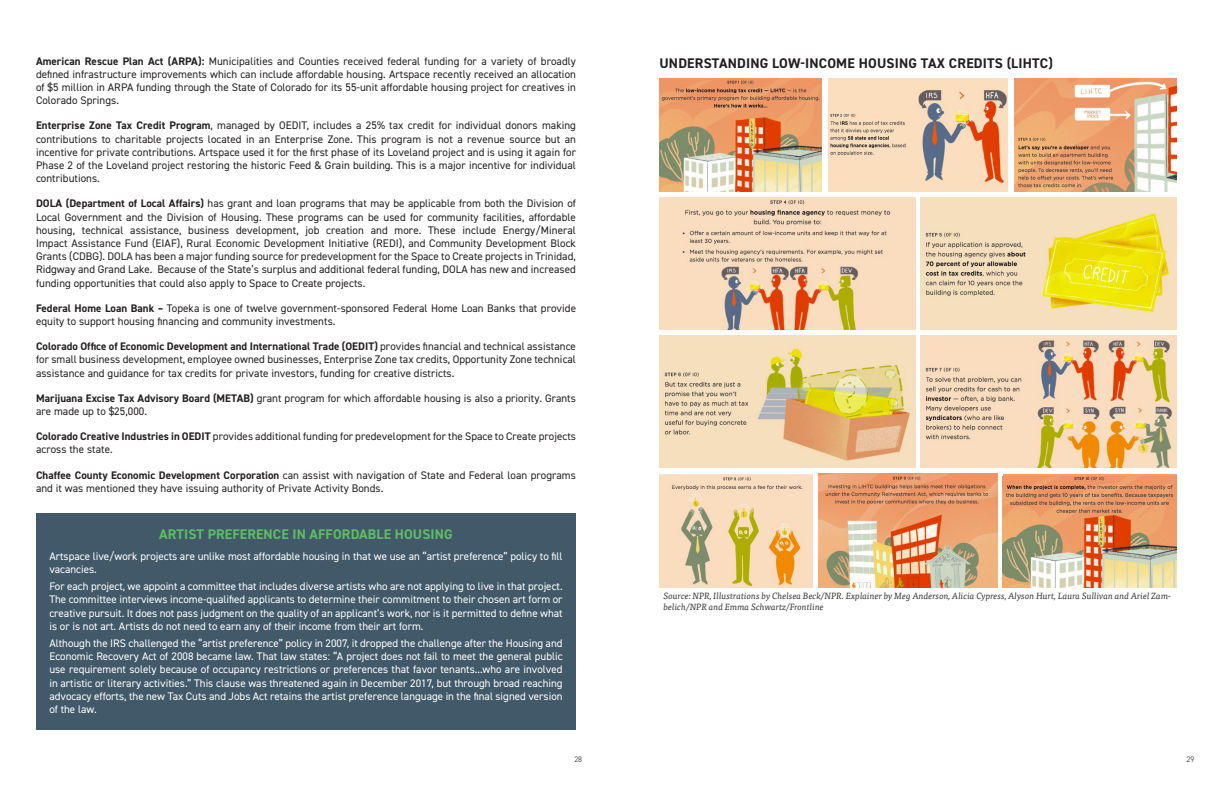
<style>
.page{position:relative;width:1224px;height:792px;background:#fff}
.page>*{position:absolute;margin:0;border:0;box-sizing:border-box;transform-origin:0 0}
.StandardBody{font:700 14px "DIN2014";letter-spacing:.015em;color:#231f20}
.Paragraph_Style_6{font:700 14px "DIN2014";letter-spacing:.01em;color:#5ebd63}
.Bullet_style_2{font:11px/13.2px "DIN2014";letter-spacing:.005em;color:#231f20;text-align:justify}
.Paragraph_Style_6-2{font:11px/13.2px "DIN2014";color:#fff;text-align:justify}
.t1{font:italic 9px/10.8px "Tisa Pro";color:#373a36}
.t2{font:300 8px "DIN2014";color:#231f20}
.s1{font-weight:700}
</style>
<div class="page">
<img style="left:659px;top:197px;width:257px;height:133px">
<img style="left:828px;top:78px;width:180px;height:114px">
<img style="left:920px;top:197px;width:257px;height:133px">
<img style="left:659px;top:476px;width:153px;height:112px">
<div style="left:1003px;top:474px;width:174px;height:114px;background:#f99b6e"></div>
<img style="left:1003px;top:477px;width:174px;height:111px">
<img style="left:659px;top:78px;width:163px;height:114px">
<img style="left:1014px;top:78px;width:163px;height:114px">
<img style="left:659px;top:336px;width:256px;height:132px">
<img style="left:920px;top:336px;width:257px;height:132px">
<img style="left:818px;top:474px;width:179px;height:114px">
<div style="left:36px;top:513px;width:540px;height:217px;background:#415968"></div>
<p class="Bullet_style_2" style="left:36px;top:54px;width:542px"><span class="s1">American Rescue Plan Act (ARPA):</span> Municipalities and Counties received federal funding for a variety of broadly defined infrastructure improvements which can include affordable housing. Artspace recently received an allocation of $5 million in ARPA funding through the State of Colorado for its 55-unit affordable housing project for creatives in Colorado Springs.</p>
<p class="Bullet_style_2" style="left:36px;top:119px;width:542px"><span class="s1">Enterprise Zone Tax Credit Program</span>, managed by OEDIT, includes a 25% tax credit for individual donors making contributions to charitable projects located in an Enterprise Zone. This program is not a revenue source but an incentive for private contributions. Artspace used it for the first phase of its Loveland project and is using it again for Phase 2 of the Loveland project restoring the historic Feed &amp; Grain building. This is a major incentive for individual contributions.</p>
<p class="Bullet_style_2" style="left:36px;top:197px;width:542px"><span class="s1">DOLA (Department of Local Affairs)</span> has grant and loan programs that may be applicable from both the Division of Local Government and the Division of Housing. These programs can be used for community facilities, affordable housing, technical assistance, business development, job creation and more. These include Energy/Mineral Impact Assistance Fund (EIAF), Rural Economic Development Initiative (REDI), and Community Development Block Grants (CDBG). DOLA has been a major funding source for predevelopment for the Space to Create projects in Trinidad, Ridgway and Grand Lake. Because of the State’s surplus and additional federal funding, DOLA has new and increased funding opportunities that could also apply to Space to Create projects.</p>
<p class="Bullet_style_2" style="left:36px;top:301px;width:542px"><span class="s1">Federal Home Loan Bank –</span> Topeka is one of twelve government-sponsored Federal Home Loan Banks that provide equity to support housing financing and community investments.</p>
<p class="Bullet_style_2" style="left:36px;top:340px;width:542px"><span class="s1">Colorado Office of Economic Development and International Trade (OEDIT)</span> provides financial and technical assistance for small business development, employee owned businesses, Enterprise Zone tax credits, Opportunity Zone technical assistance and guidance for tax credits for private investors, funding for creative districts.</p>
<p class="Bullet_style_2" style="left:36px;top:391px;width:541px"><span class="s1">Marijuana Excise Tax Advisory Board (METAB)</span> grant program for which affordable housing is also a priority. Grants are made up to $25,000.</p>
<p class="Bullet_style_2" style="left:36px;top:430px;width:542px"><span class="s1">Colorado Creative Industries in OEDIT</span> provides additional funding for predevelopment for the Space to Create projects across the state.</p>
<p class="Bullet_style_2" style="left:36px;top:468px;width:541px"><span class="s1">Chaffee County Economic Development Corporation</span> can assist with navigation of State and Federal loan programs and it was mentioned they have issuing authority of Private Activity Bonds.</p>
<p class="Paragraph_Style_6" style="left:159px;top:524px;width:295px">ARTIST PREFERENCE IN AFFORDABLE HOUSING</p>
<p class="Paragraph_Style_6-2" style="left:49px;top:549px;width:515px">Artspace live/work projects are unlike most affordable housing in that we use an “artist preference” policy to fill vacancies.</p>
<p class="Paragraph_Style_6-2" style="left:49px;top:580px;width:515px">For each project, we appoint a committee that includes diverse artists who are not applying to live in that project.<br>The committee interviews income-qualified applicants to determine their commitment to their chosen art form or creative pursuit. It does not pass judgment on the quality of an applicant’s work, nor is it permitted to define what is or is not art. Artists do not need to earn any of their income from their art form.</p>
<p class="Paragraph_Style_6-2" style="left:49px;top:636px;width:515px">Although the IRS challenged the “artist preference” policy in 2007, it dropped the challenge after the Housing and Economic Recovery Act of 2008 became law. That law states: “A project does not fail to meet the general public use requirement solely because of occupancy restrictions or preferences that favor tenants...who are involved in artistic or literary activities.” This clause was threatened again in December 2017, but through broad reaching advocacy efforts, the new Tax Cuts and Jobs Act retains the artist preference language in the final signed version of the law.</p>
<p class="StandardBody" style="left:659px;top:54px;width:395px">UNDERSTANDING LOW-INCOME HOUSING TAX CREDITS (LIHTC)</p>
<p class="t1" style="left:664px;top:590px;width:509px">Source: NPR, Illustrations by Chelsea Beck/NPR. Explainer by Meg Anderson, Alicia Cypress, Alyson Hurt, Laura Sullivan and Ariel Zam&shy;belich/NPR and Emma Schwartz/Frontline</p>
<p class="t2" style="left:574px;top:755px;width:9px">28</p>
<p class="t2" style="left:1187px;top:755px;width:9px">29</p>
</div>
